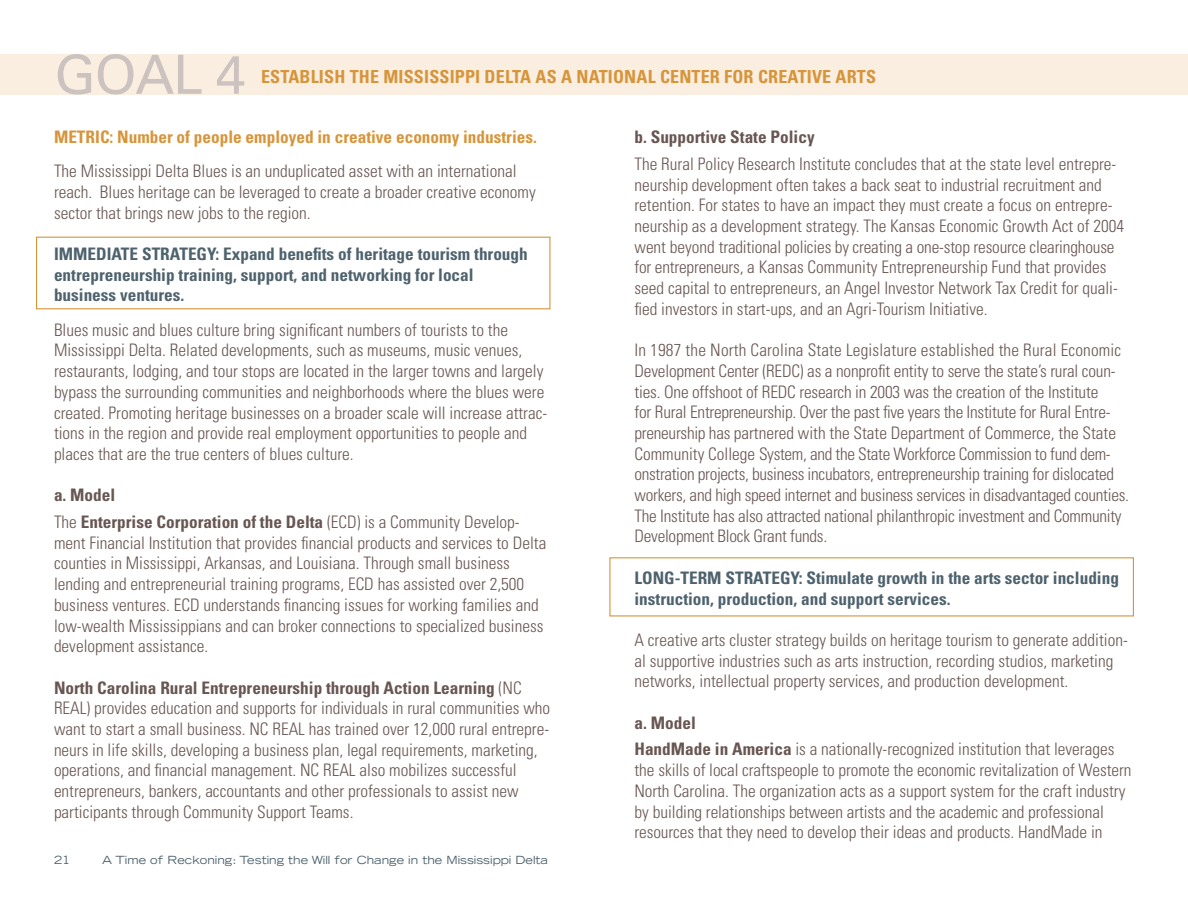
<style>
.page{position:relative;width:1188px;height:918px;background:#fff}
.page>*{position:absolute;margin:0;border:0;box-sizing:border-box;transform-origin:0 0}
.t1{font:54px "Univers";color:#ccc2bf}
.t2{font:700 condensed 18px "Univers";letter-spacing:.01em;color:#d7953b}
.t3{font:300 condensed 17.25px/20.7px "Univers";color:#685652}
.t4{font:700 condensed 17.25px/20.7px "Univers";color:#4e626e}
.t5{font:700 condensed 17.25px/26.7px "Univers";color:#685652}
.t6{font:700 condensed 17.25px "Univers";color:#d7953b}
.t7{font:expanded 11.25px "Trade Gothic LH";color:#4e626e}
.s1{font-weight:300}
.s2{font-weight:700}
</style>
<div class="page">
<div style="left:0;top:55px;width:1188px;height:40px;background:#f9eee0"></div>
<div style="left:609px;top:557px;width:525px;height:59px;border:1px solid #d7953b"></div>
<div style="left:36px;top:237px;width:514px;height:72px;border:1px solid #d7953b"></div>
<h1 class="t1" style="left:54px;top:43px;width:193px">Goal 4</h1>
<p class="t2" style="left:261px;top:65px;width:617px">Establish the Mississippi Delta as a national center for creative arts</p>
<p class="t6" style="left:54px;top:126px;width:484px">Metric: Number of people employed in creative economy industries.</p>
<p class="t3" style="left:54px;top:161px;width:483px">The Mississippi Delta Blues is an unduplicated asset with an international reach. Blues heritage can be leveraged to create a broader creative economy sector that brings new jobs to the region.</p>
<p class="t4" style="left:54px;top:244px;width:475px">Immediate Strategy: Expand benefits of heritage tourism through entrepreneurship training, support, and networking for local business ventures.</p>
<p class="t3" style="left:54px;top:319px;width:495px">Blues music and blues culture bring significant numbers of tourists to the Mississippi Delta. Related developments, such as museums, music venues, restaurants, lodging, and tour stops are located in the larger towns and largely bypass the surrounding communities and neighborhoods where the blues were created. Promoting heritage businesses on a broader scale will increase attrac&shy;tions in the region and provide real employment opportunities to people and places that are the true centers of blues culture.</p>
<p class="t5" style="left:54px;top:482px;width:467px">a. Model<br><span class="s1">The</span> Enterprise Corporation of the Delta <span class="s1">(ECD) is a Community Develop-</span></p>
<p class="t3" style="left:54px;top:532px;width:494px">ment Financial Institution that provides financial products and services to Delta counties in Mississippi, Arkansas, and Louisiana. Through small business lending and entrepreneurial training programs, ECD has assisted over 2,500 business ventures. ECD understands financing issues for working families and low-wealth Mississippians and can broker connections to specialized business development assistance.</p>
<p class="t3" style="left:54px;top:677px;width:498px"><span class="s2">North Carolina Rural Entrepreneurship through Action Learning</span> (NC REAL) provides education and supports for individuals in rural communities who want to start a small business. NC REAL has trained over 12,000 rural entrepre&shy;neurs in life skills, developing a business plan, legal requirements, marketing, operations, and financial management. NC REAL also mobilizes successful entrepreneurs, bankers, accountants and other professionals to assist new participants through Community Support Teams.</p>
<p class="t7" style="left:54px;top:853px;width:18px">21</p>
<p class="t7" style="left:102px;top:853px;width:447px">A Time of Reckoning: Testing the Will for Change in the Mississippi Delta</p>
<p class="t5" style="left:634px;top:124px;width:182px">b. Supportive State Policy</p>
<p class="t3" style="left:634px;top:153px;width:491px">The Rural Policy Research Institute concludes that at the state level entrepre&shy;neurship development often takes a back seat to industrial recruitment and retention. For states to have an impact they must create a focus on entrepre&shy;neurship as a development strategy. The Kansas Economic Growth Act of 2004 went beyond traditional policies by creating a one-stop resource clearinghouse for entrepreneurs, a Kansas Community Entrepreneurship Fund that provides seed capital to entrepreneurs, an Angel Investor Network Tax Credit for quali&shy;fied investors in start-ups, and an Agri-Tourism Initiative.</p>
<p class="t3" style="left:634px;top:340px;width:496px">In 1987 the North Carolina State Legislature established the Rural Economic Development Center (REDC) as a nonprofit entity to serve the state’s rural coun&shy;ties. One offshoot of REDC research in 2003 was the creation of the Institute<br>for Rural Entrepreneurship. Over the past five years the Institute for Rural Entre&shy;preneurship has partnered with the State Department of Commerce, the State Community College System, and the State Workforce Commission to fund dem&shy;onstration projects, business incubators, entrepreneurship training for dislocated workers, and high speed internet and business services in disadvantaged counties.<br>The Institute has also attracted national philanthropic investment and Community Development Block Grant funds.</p>
<p class="t4" style="left:634px;top:567px;width:486px">Long-term Strategy: Stimulate growth in the arts sector including instruction, production, and support services.</p>
<p class="t3" style="left:634px;top:629px;width:495px">A creative arts cluster strategy builds on heritage tourism to generate addition&shy;al supportive industries such as arts instruction, recording studios, marketing networks, intellectual property services, and production development.</p>
<p class="t3" style="left:634px;top:709px;width:481px;line-height:26.7px"><span class="s2">a. Model<br>HandMade in America</span> is a nationally-recognized institution that leverages</p>
<p class="t3" style="left:634px;top:760px;width:498px">the skills of local craftspeople to promote the economic revitalization of Western North Carolina. The organization acts as a support system for the craft industry by building relationships between artists and the academic and professional resources that they need to develop their ideas and products. HandMade in</p>
</div>
